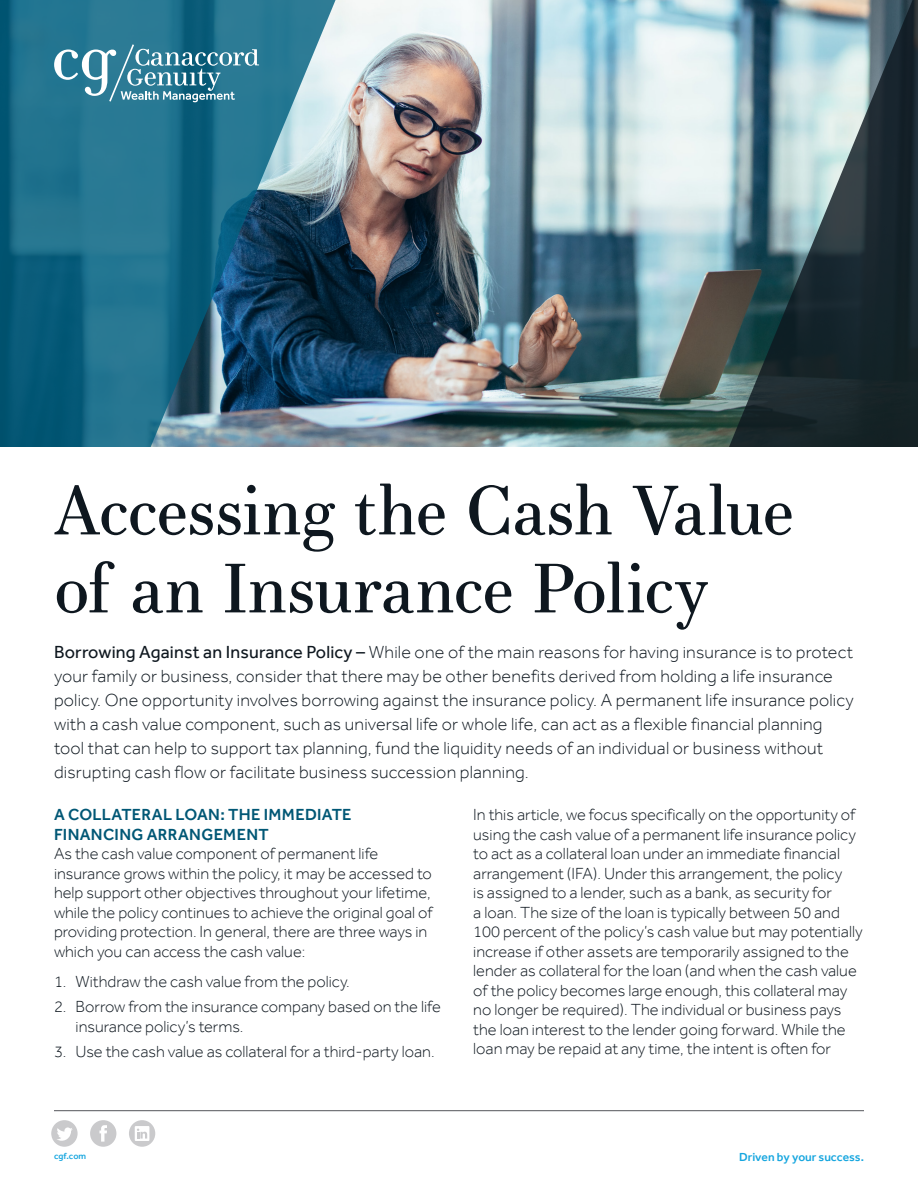
<style>
.page{position:relative;width:918px;height:1188px;background:#fff}
.page>*{position:absolute;margin:0;border:0;box-sizing:border-box;transform-origin:0 0}
.t1{font:67.5px/78px "Essonnes Text";letter-spacing:-.01em;color:#0e171f}
.Intro_text{font:300 18px/24px "Effra";letter-spacing:.01em;color:#0e171f}
.Body{font:300 16.5px/19.5px "Effra";color:#0e171f}
.Subhead_1{font:500 16.5px/19.5px "Effra";letter-spacing:.02em;color:#005775}
.t2{font:500 12px "Effra";color:#16a6df}
.t3{font:500 9px "Effra";color:#16a6df}
.s1{font-weight:400}
</style>
<div class="page">
<img style="left:405px;top:0;width:324px;height:447px">
<svg style="left:90px;top:1120px;width:26px;height:27px"></svg>
<svg style="left:129px;top:1120px;width:26px;height:27px"></svg>
<svg style="left:51px;top:1120px;width:27px;height:27px"></svg>
<hr style="left:54px;top:1110px;width:810px;height:1px;background:#54555a">
<svg style="left:729px;top:0;width:189px;height:447px"></svg>
<img style="left:0;top:0;width:405px;height:447px">
<svg style="left:54px;top:44px;width:205px;height:58px"></svg>
<p class="t1" style="left:54px;top:470px;width:742px">Accessing the Cash Value of an Insurance Policy</p>
<p class="Intro_text" style="left:54px;top:640px;width:801px"><span class="s1">Borrowing Against an Insurance Policy –</span> While one of the main reasons for having insurance is to protect your family or business, consider that there may be other benefits derived from holding a life insurance policy. One opportunity involves borrowing against the insurance policy. A permanent life insurance policy with a cash value component, such as universal life or whole life, can act as a flexible financial planning tool that can help to support tax planning, fund the liquidity needs of an individual or business without disrupting cash flow or facilitate business succession planning.</p>
<p class="Subhead_1" style="left:54px;top:805px;width:299px">A COLLATERAL LOAN: THE IMMEDIATE<br>FINANCING ARRANGEMENT</p>
<p class="Body" style="left:54px;top:844px;width:380px">As the cash value component of permanent life insurance grows within the policy, it may be accessed to help support other objectives throughout your lifetime, while the policy continues to achieve the original goal of providing protection. In general, there are three ways in which you can access the cash value:</p>
<p class="Body" style="left:54px;top:971px;width:297px">1. Withdraw the cash value from the policy.</p>
<p class="Body" style="left:76px;top:997px;width:367px;text-indent:-22px">2. Borrow from the insurance company based on the life insurance policy’s terms.</p>
<p class="Body" style="left:54px;top:1042px;width:382px">3. Use the cash value as collateral for a third-party loan.</p>
<p class="Body" style="left:473px;top:805px;width:391px">In this article, we focus specifically on the opportunity of using the cash value of a permanent life insurance policy to act as a collateral loan under an immediate financial arrangement (IFA). Under this arrangement, the policy<br>is assigned to a lender, such as a bank, as security for<br>a loan. The size of the loan is typically between 50 and 100 percent of the policy’s cash value but may potentially increase if other assets are temporarily assigned to the lender as collateral for the loan (and when the cash value of the policy becomes large enough, this collateral may no longer be required). The individual or business pays the loan interest to the lender going forward. While the loan may be repaid at any time, the intent is often for</p>
<p class="t3" style="left:54px;top:1151px;width:34px">cgf.com</p>
<p class="t2" style="left:739px;top:1150px;width:126px">Driven by your success.</p>
</div>
